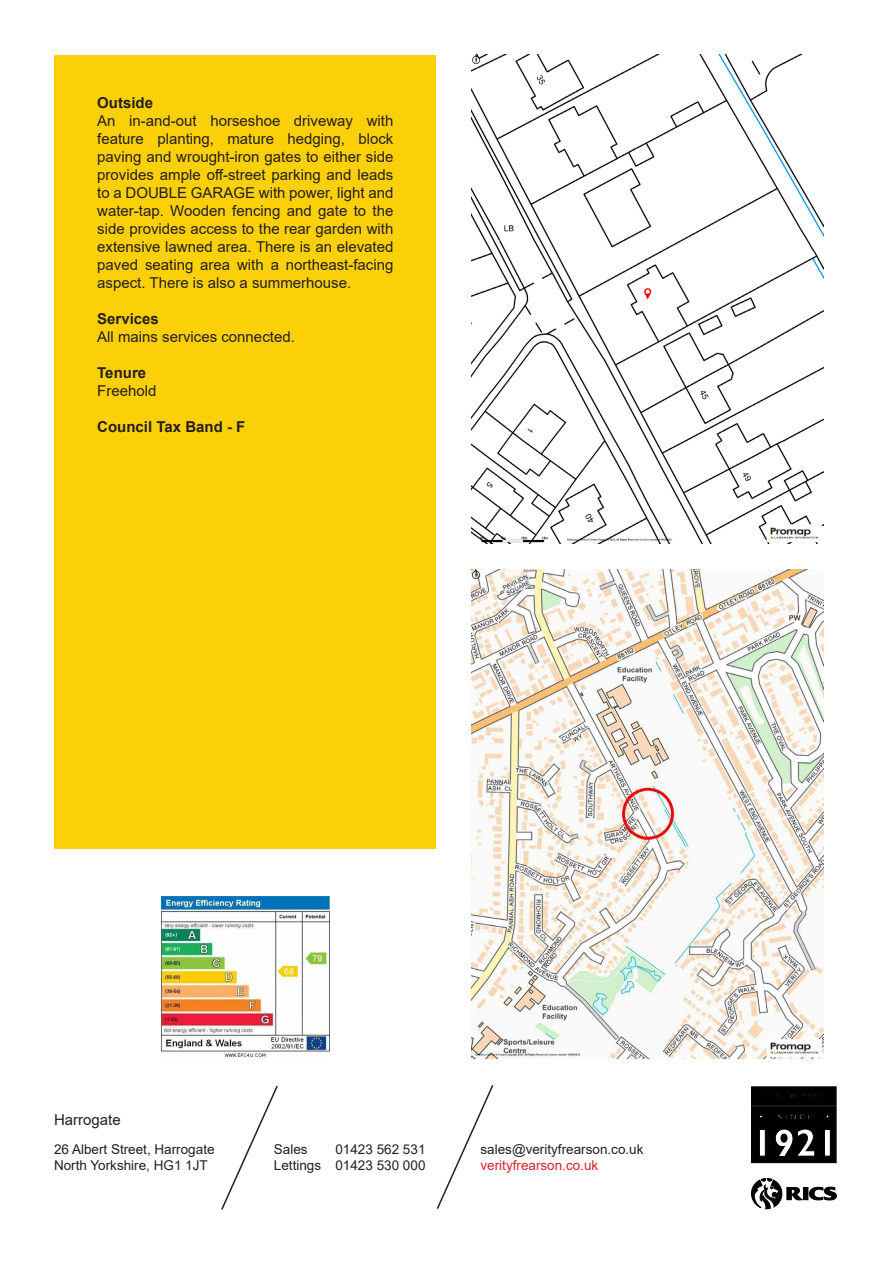
<style>
.page{position:relative;width:893px;height:1263px;background:#fff}
.page>*{position:absolute;margin:0;border:0;box-sizing:border-box;transform-origin:0 0}
.t1{font:15px/18px "Arial";color:#231f20;text-align:justify}
.t2{font:700 15px "Arial";color:#231f20}
.t3{font:13.5px "Arial";color:#231f20}
.t4{font:13.5px "Arial";color:#d1232a}
</style>
<div class="page">
<div style="left:55px;top:55px;width:381px;height:793px;background:#fcd008"></div>
<img style="left:472px;top:54px;width:352px;height:489px">
<img style="left:472px;top:570px;width:352px;height:489px">
<img style="left:162px;top:896px;width:167px;height:161px">
<svg style="left:221px;top:1085px;width:57px;height:125px"></svg>
<svg style="left:436px;top:1085px;width:58px;height:124px"></svg>
<svg style="left:751px;top:1086px;width:86px;height:77px;background:#1d1d1d"></svg>
<svg style="left:809px;top:1186px;width:28px;height:15px"></svg>
<div style="left:803px;top:1187px;width:5px;height:13px;background:#000"></div>
<svg style="left:751px;top:1178px;width:52px;height:31px"></svg>
<p class="t2" style="left:97px;top:92px;width:57px">Outside</p>
<p class="t1" style="left:97px;top:112px;width:298px">An in-and-out horseshoe driveway with feature planting, mature hedging, block paving and wrought-iron gates to either side provides ample off-street parking and leads to a DOUBLE GARAGE with power, light and water-tap. Wooden fencing and gate to the side provides access to the rear garden with extensive lawned area. There is an elevated paved seating area with a northeast-facing aspect. There is also a summerhouse.</p>
<p class="t2" style="left:97px;top:308px;width:63px">Services</p>
<p class="t1" style="left:97px;top:328px;width:199px">All mains services connected.</p>
<p class="t2" style="left:97px;top:362px;width:50px">Tenure</p>
<p class="t1" style="left:97px;top:382px;width:61px">Freehold</p>
<p class="t2" style="left:97px;top:416px;width:150px">Council Tax Band - F</p>
<p class="t1" style="left:54px;top:1111px;width:68px">Harrogate</p>
<p class="t3" style="left:54px;top:1140px;width:162px">26 Albert Street, Harrogate</p>
<p class="t3" style="left:54px;top:1156px;width:155px">North Yorkshire, HG1 1JT</p>
<p class="t3" style="left:274px;top:1140px;width:35px">Sales</p>
<p class="t3" style="left:335px;top:1140px;width:92px">01423 562 531</p>
<p class="t3" style="left:274px;top:1156px;width:153px">Lettings 01423 530 000</p>
<p class="t3" style="left:480px;top:1140px;width:164px">sales@verityfrearson.co.uk</p>
<p class="t4" style="left:480px;top:1156px;width:119px">verityfrearson.co.uk</p>
</div>
